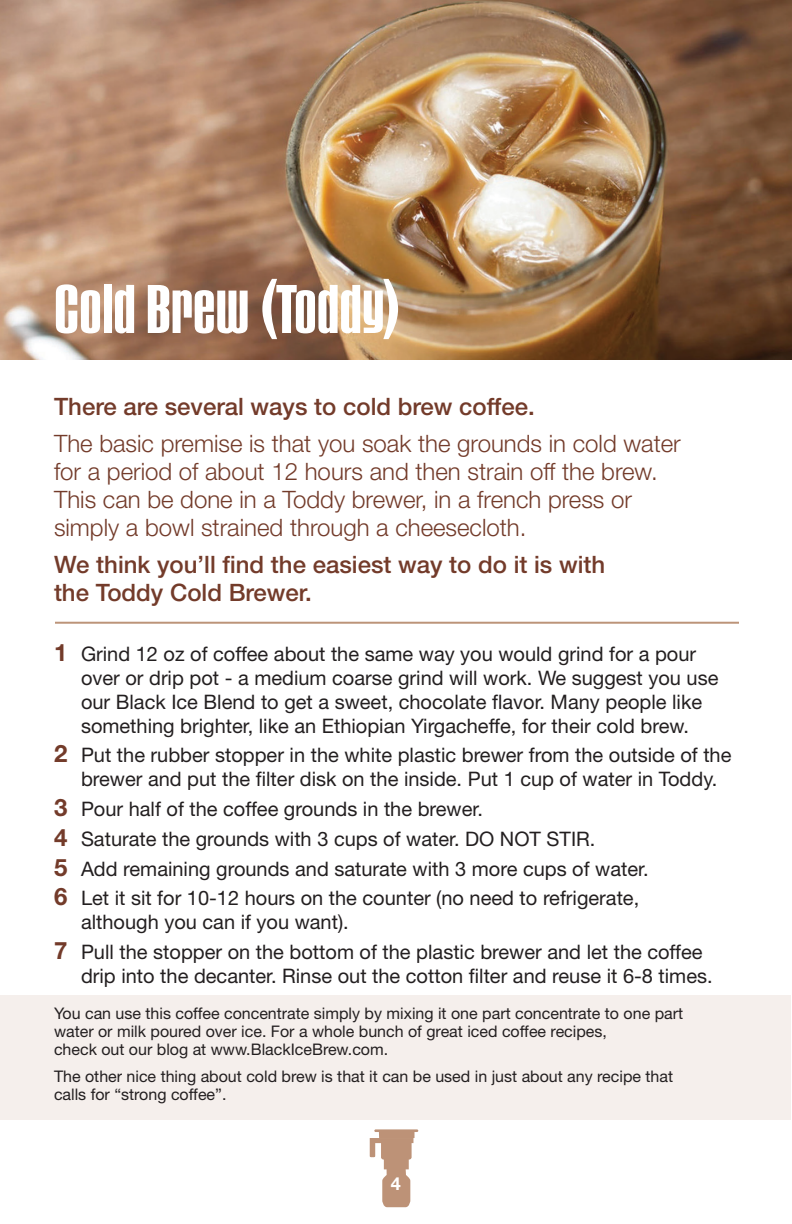
<style>
.page{position:relative;width:792px;height:1224px;background:#fff}
.page>*{position:absolute;margin:0;border:0;box-sizing:border-box;transform-origin:0 0}
.t1{font:72px "House Gothic Bold Four";color:#fff}
.t2{font:300 24px/28px "Helvetica Neue";color:#733b2a}
.t3{font:500 24px/28px "Helvetica Neue";color:#733b2a}
.t4{font:20px/24px "Helvetica Neue";color:#231f20}
.t5{font:700 18px "Helvetica Neue";color:#fff}
.t6{font:16px/18px "Helvetica Neue";color:#231f20}
.s1{font-weight:700;font-size:24px;color:#733b2a}
</style>
<div class="page">
<div style="left:0;top:995px;width:791px;height:125px;background:#f5efec"></div>
<img style="left:0;top:0;width:792px;height:360px">
<hr style="left:374px;top:1129px;width:44px;height:3px;background:#bd9277">
<svg style="left:370px;top:1138px;width:43px;height:69px"></svg>
<hr style="left:55px;top:622px;width:684px;height:2px;background:#bc9479">
<h1 class="t1" style="left:54px;top:267px;width:348px">Cold Brew (Toddy)</h1>
<p class="t3" style="left:54px;top:392px;width:482px">There are several ways to cold brew coffee.</p>
<p class="t2" style="left:54px;top:429px;width:628px">The basic premise is that you soak the grounds in cold water for a period of about 12 hours and then strain off the brew.<br>This can be done in a Toddy brewer, in a french press or simply a bowl strained through a cheesecloth.</p>
<p class="t3" style="left:54px;top:550px;width:553px">We think you’ll find the easiest way to do it is with the Toddy Cold Brewer.</p>
<p class="t4" style="left:81px;top:641px;width:639px;text-indent:-27px"><span class="s1">1</span> Grind 12 oz of coffee about the same way you would grind for a pour over or drip pot - a medium coarse grind will work. We suggest you use our Black Ice Blend to get a sweet, chocolate flavor. Many people like something brighter, like an Ethiopian Yirgacheffe, for their cold brew.</p>
<p class="t4" style="left:81px;top:743px;width:652px;text-indent:-27px"><span class="s1">2</span> Put the rubber stopper in the white plastic brewer from the outside of the brewer and put the filter disk on the inside. Put 1 cup of water in Toddy.</p>
<p class="t4" style="left:54px;top:794px;width:596px;line-height:29.8px"><span class="s1">3</span> Pour half of the coffee grounds in the brewer.<br><span class="s1">4</span> Saturate the grounds with 3 cups of water. DO NOT STIR.<br><span class="s1">5</span> Add remaining grounds and saturate with 3 more cups of water.<br><span class="s1">6</span> Let it sit for 10-12 hours on the counter (no need to refrigerate,</p>
<p class="t4" style="left:54px;top:907px;width:650px;line-height:29.8px;text-indent:27px">although you can if you want).<br><span class="s1">7</span> Pull the stopper on the bottom of the plastic brewer and let the coffee</p>
<p class="t4" style="left:81px;top:964px;width:633px">drip into the decanter. Rinse out the cotton filter and reuse it 6-8 times.</p>
<p class="t6" style="left:54px;top:1004px;width:631px">You can use this coffee concentrate simply by mixing it one part concentrate to one part water or milk poured over ice. For a whole bunch of great iced coffee recipes,<br>check out our blog at www.BlackIceBrew.com.</p>
<p class="t6" style="left:54px;top:1067px;width:621px">The other nice thing about cold brew is that it can be used in just about any recipe that calls for “strong coffee”.</p>
<p class="t5" style="left:391px;top:1173px;width:12px">4</p>
</div>
